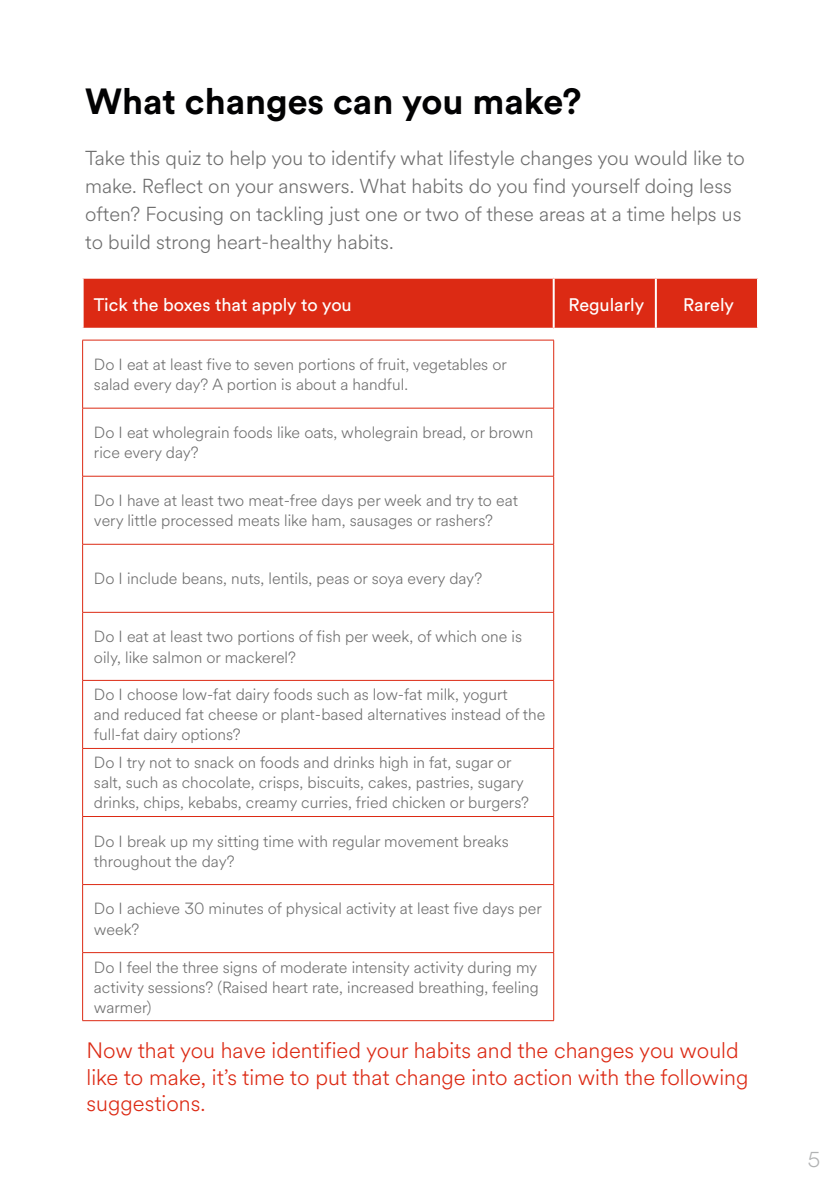
<style>
.page{position:relative;width:840px;height:1191px;background:#fff}
.page>*{position:absolute;margin:0;border:0;box-sizing:border-box;transform-origin:0 0}
.t1{font:700 36px "Circular Std";color:#020203}
.t2{font:300 22px/26.4px "Circular Spotify Text";color:#dc2a14}
.t3{font:300 21.2px "Circular Spotify Text";color:#b1b2b3}
.t4{font:300 20px/28px "Circular Spotify Text";color:#6e6e6e}
.t5{font:18px "Circular Std";color:#fff}
.t6{font:300 16px/20px "Circular Spotify Text";color:#6e6e6e}
</style>
<div class="page">
<div style="left:84px;top:279px;width:672px;height:49px;background:#dc2a14"></div>
<hr style="left:82px;top:408px;width:1px;height:68px;background:#dc2a14">
<hr style="left:553px;top:408px;width:1px;height:68px;background:#dc2a14">
<hr style="left:82px;top:476px;width:471px;height:1px;background:#dc2a14">
<hr style="left:82px;top:476px;width:1px;height:68px;background:#dc2a14">
<hr style="left:553px;top:476px;width:1px;height:68px;background:#dc2a14">
<hr style="left:82px;top:544px;width:471px;height:1px;background:#dc2a14">
<hr style="left:82px;top:544px;width:1px;height:68px;background:#dc2a14">
<hr style="left:553px;top:544px;width:1px;height:68px;background:#dc2a14">
<hr style="left:82px;top:612px;width:471px;height:1px;background:#dc2a14">
<hr style="left:82px;top:612px;width:1px;height:68px;background:#dc2a14">
<hr style="left:553px;top:612px;width:1px;height:68px;background:#dc2a14">
<hr style="left:82px;top:680px;width:471px;height:1px;background:#dc2a14">
<hr style="left:82px;top:680px;width:1px;height:68px;background:#dc2a14">
<hr style="left:553px;top:680px;width:1px;height:68px;background:#dc2a14">
<hr style="left:82px;top:748px;width:471px;height:1px;background:#dc2a14">
<hr style="left:82px;top:748px;width:1px;height:68px;background:#dc2a14">
<hr style="left:553px;top:748px;width:1px;height:68px;background:#dc2a14">
<hr style="left:82px;top:816px;width:471px;height:1px;background:#dc2a14">
<hr style="left:82px;top:816px;width:1px;height:68px;background:#dc2a14">
<hr style="left:553px;top:816px;width:1px;height:68px;background:#dc2a14">
<hr style="left:82px;top:884px;width:471px;height:1px;background:#dc2a14">
<hr style="left:82px;top:884px;width:1px;height:68px;background:#dc2a14">
<hr style="left:553px;top:884px;width:1px;height:68px;background:#dc2a14">
<hr style="left:82px;top:952px;width:471px;height:1px;background:#dc2a14">
<hr style="left:82px;top:953px;width:1px;height:67px;background:#dc2a14">
<hr style="left:553px;top:953px;width:1px;height:67px;background:#dc2a14">
<hr style="left:82px;top:1020px;width:471px;height:1px;background:#dc2a14">
<hr style="left:552px;top:279px;width:2px;height:49px;background:#fff">
<hr style="left:654px;top:279px;width:2px;height:49px;background:#fff">
<hr style="left:82px;top:340px;width:471px;height:1px;background:#dc2a14">
<hr style="left:82px;top:340px;width:1px;height:68px;background:#dc2a14">
<hr style="left:553px;top:340px;width:1px;height:68px;background:#dc2a14">
<hr style="left:82px;top:408px;width:471px;height:1px;background:#dc2a14">
<h1 class="t1" style="left:85px;top:78px;width:497px">What changes can you make?</h1>
<p class="t4" style="left:85px;top:144px;width:660px">Take this quiz to help you to identify what lifestyle changes you would like to make. Reflect on your answers. What habits do you find yourself doing less often? Focusing on tackling just one or two of these areas at a time helps us to build strong heart-healthy habits.</p>
<p class="t5" style="left:94px;top:293px;width:259px">Tick the boxes that apply to you</p>
<p class="t5" style="left:568px;top:293px;width:77px">Regularly</p>
<p class="t5" style="left:682px;top:293px;width:52px">Rarely</p>
<p class="t6" style="left:94px;top:355px;width:414px">Do I eat at least five to seven portions of fruit, vegetables or salad every day? A portion is about a handful.</p>
<p class="t6" style="left:94px;top:423px;width:441px">Do I eat wholegrain foods like oats, wholegrain bread, or brown rice every day?</p>
<p class="t6" style="left:94px;top:491px;width:425px">Do I have at least two meat-free days per week and try to eat very little processed meats like ham, sausages or rashers?</p>
<p class="t6" style="left:94px;top:569px;width:389px">Do I include beans, nuts, lentils, peas or soya every day?</p>
<p class="t6" style="left:94px;top:625px;width:429px;line-height:21.6px">Do I eat at least two portions of fish per week, of which one is oily, like salmon or mackerel?</p>
<p class="t6" style="left:94px;top:685px;width:452px">Do I choose low-fat dairy foods such as low-fat milk, yogurt<br>and reduced fat cheese or plant-based alternatives instead of the full-fat dairy options?</p>
<p class="t6" style="left:94px;top:753px;width:436px">Do I try not to snack on foods and drinks high in fat, sugar or salt, such as chocolate, crisps, biscuits, cakes, pastries, sugary drinks, chips, kebabs, creamy curries, fried chicken or burgers?</p>
<p class="t6" style="left:94px;top:831px;width:416px">Do I break up my sitting time with regular movement breaks throughout the day?</p>
<p class="t6" style="left:94px;top:897px;width:449px;line-height:21.6px">Do I achieve 30 minutes of physical activity at least five days per week?</p>
<p class="t6" style="left:94px;top:957px;width:446px;text-align:justify">Do I feel the three signs of moderate intensity activity during my activity sessions? (Raised heart rate, increased breathing, feeling warmer)</p>
<h2 class="t2" style="left:87px;top:1038px;width:663px">Now that you have identified your habits and the changes you would like to make, it’s time to put that change into action with the following suggestions.</h2>
<h3 class="t3" style="left:807px;top:1145px;width:14px">5</h3>
</div>
